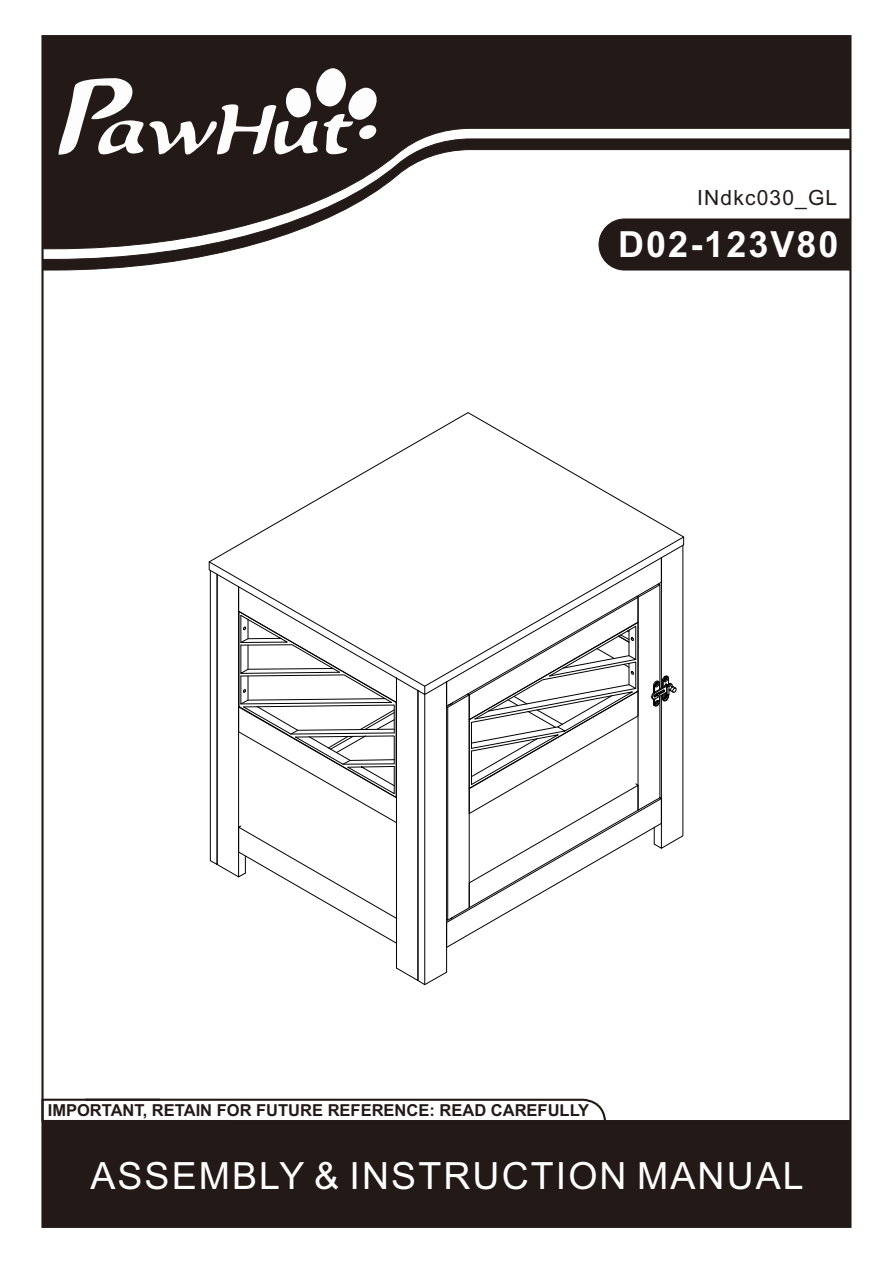
<style>
.page{position:relative;width:893px;height:1263px;background:#fff}
.page>*{position:absolute;margin:0;border:0;box-sizing:border-box;transform-origin:0 0}
.t1{font:37.5px "Arial";letter-spacing:.055em;color:#fff}
.t2{font:700 36px "Arial";letter-spacing:.055em;color:#fff}
.t3{font:21px "Arial";letter-spacing:.055em;color:#231916}
.t4{font:700 16.5px "Arial";color:#231916}
</style>
<div class="page">
<div style="left:42px;top:1120px;width:809px;height:108px;background:#231916"></div>
<svg style="left:41px;top:1097px;width:566px;height:26px"></svg>
<svg style="left:42px;top:35px;width:809px;height:103px;background:#302724"></svg>
<svg style="left:42px;top:138px;width:809px;height:133px"></svg>
<svg style="left:59px;top:66px;width:322px;height:91px"></svg>
<svg style="left:237px;top:412px;width:446px;height:133px"></svg>
<svg style="left:336px;top:536px;width:348px;height:217px"></svg>
<svg style="left:209px;top:545px;width:474px;height:440px"></svg>
<p class="t3" style="left:697px;top:190px;width:142px">INdkc030_GL</p>
<h2 class="t2" style="left:618px;top:231px;width:222px">D02-123V80</h2>
<p class="t4" style="left:48px;top:1104px;width:543px">IMPORTANT, RETAIN FOR FUTURE REFERENCE: READ CAREFULLY</p>
<h1 class="t1" style="left:90px;top:1162px;width:715px">ASSEMBLY &amp; INSTRUCTION MANUAL</h1>
</div>
